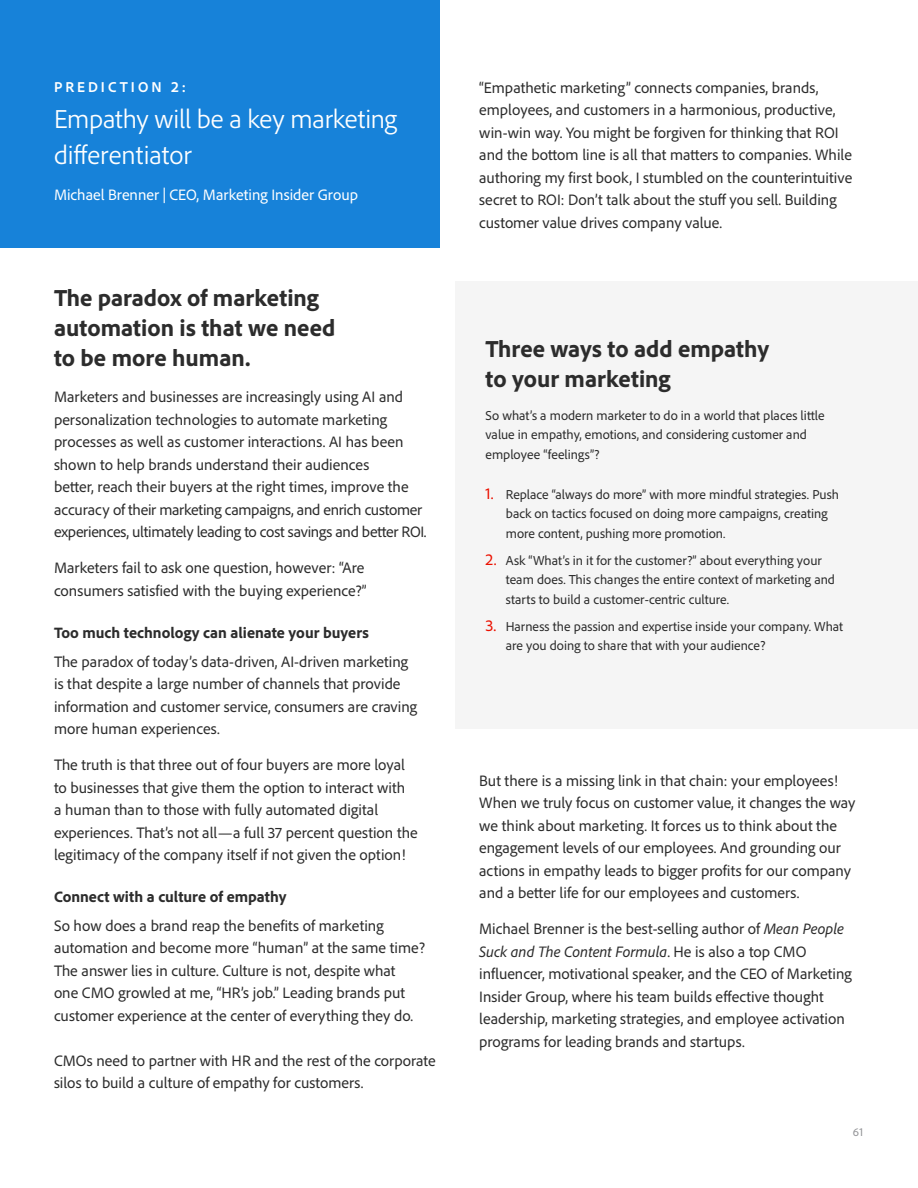
<style>
.page{position:relative;width:918px;height:1188px;background:#fff}
.page>*{position:absolute;margin:0;border:0;box-sizing:border-box;transform-origin:0 0}
.t1{font:300 27px/36px "Adobe Clean";color:#fff}
.t2{font:800 24px/30px "Adobe Clean";color:#2c2c2c}
.t3{font:15.75px/22.5px "Adobe Clean";color:#2c2c2c}
.t4{font:800 15.75px "Adobe Clean";color:#2c2c2c}
.t5{font:15.75px "Adobe Clean";color:#fff}
.t6{font:700 15px "Adobe Clean";letter-spacing:.2em;color:#fff}
.t7{font:13.5px/19.5px "Adobe Clean";color:#2c2c2c}
.t8{font:12px "Adobe Clean";color:#949598}
.s1{font-size:16.5px;color:#eb1000}
.s2{font-style:italic}
</style>
<div class="page">
<div style="left:0;top:0;width:440px;height:247px;background:#1782d9"></div>
<div style="left:456px;top:281px;width:462px;height:448px;background:#f5f5f5"></div>
<p class="t6" style="left:54px;top:77px;width:133px">PREDICTION 2:</p>
<h1 class="t1" style="left:54px;top:100px;width:345px">Empathy will be a key marketing differentiator</h1>
<p class="t5" style="left:54px;top:185px;width:305px">Michael Brenner | CEO, Marketing Insider Group</p>
<h2 class="t2" style="left:54px;top:282px;width:283px">The paradox of marketing automation is that we need to be more human.</h2>
<p class="t3" style="left:54px;top:385px;width:374px">Marketers and businesses are increasingly using AI and personalization technologies to automate marketing processes as well as customer interactions. AI has been shown to help brands understand their audiences<br>better, reach their buyers at the right times, improve the accuracy of their marketing campaigns, and enrich customer experiences, ultimately leading to cost savings and better ROI.</p>
<p class="t3" style="left:54px;top:556px;width:314px">Marketers fail to ask one question, however: “Are consumers satisfied with the buying experience?”</p>
<p class="t4" style="left:54px;top:622px;width:316px">Too much technology can alienate your buyers</p>
<p class="t3" style="left:54px;top:649px;width:365px">The paradox of today’s data-driven, AI-driven marketing is that despite a large number of channels that provide information and customer service, consumers are craving more human experiences.</p>
<p class="t3" style="left:54px;top:753px;width:365px">The truth is that three out of four buyers are more loyal to businesses that give them the option to interact with<br>a human than to those with fully automated digital experiences. That’s not all—a full 37 percent question the legitimacy of the company itself if not given the option!</p>
<p class="t4" style="left:54px;top:886px;width:234px">Connect with a culture of empathy</p>
<p class="t3" style="left:54px;top:914px;width:373px">So how does a brand reap the benefits of marketing automation and become more “human” at the same time?<br>The answer lies in culture. Culture is not, despite what<br>one CMO growled at me, “HR’s job.” Leading brands put customer experience at the center of everything they do.</p>
<p class="t3" style="left:54px;top:1049px;width:383px">CMOs need to partner with HR and the rest of the corporate silos to build a culture of empathy for customers.</p>
<p class="t3" style="left:479px;top:76px;width:375px">“Empathetic marketing” connects companies, brands, employees, and customers in a harmonious, productive, win-win way. You might be forgiven for thinking that ROI and the bottom line is all that matters to companies. While authoring my first book, I stumbled on the counterintuitive secret to ROI: Don’t talk about the stuff you sell. Building customer value drives company value.</p>
<h2 class="t2" style="left:486px;top:333px;width:285px">Three ways to add empathy to your marketing</h2>
<p class="t7" style="left:486px;top:405px;width:341px">So what’s a modern marketer to do in a world that places little value in empathy, emotions, and considering customer and employee “feelings”?</p>
<p class="t7" style="left:506px;top:484px;width:335px;text-indent:-20px"><span class="s1">1.</span> Replace “always do more” with more mindful strategies. Push back on tactics focused on doing more campaigns, creating more content, pushing more promotion.</p>
<p class="t7" style="left:506px;top:550px;width:331px;text-indent:-20px"><span class="s1">2.</span> Ask “What’s in it for the customer?” about everything your team does. This changes the entire context of marketing and starts to build a customer-centric culture.</p>
<p class="t7" style="left:506px;top:616px;width:339px;text-indent:-20px"><span class="s1">3.</span> Harness the passion and expertise inside your company. What are you doing to share that with your audience?</p>
<p class="t3" style="left:479px;top:769px;width:378px">But there is a missing link in that chain: your employees!<br>When we truly focus on customer value, it changes the way we think about marketing. It forces us to think about the engagement levels of our employees. And grounding our actions in empathy leads to bigger profits for our company and a better life for our employees and customers.</p>
<p class="t3" style="left:479px;top:917px;width:374px">Michael Brenner is the best-selling author of <span class="s2">Mean People Suck and The Content Formula</span>. He is also a top CMO influencer, motivational speaker, and the CEO of Marketing Insider Group, where his team builds effective thought leadership, marketing strategies, and employee activation programs for leading brands and startups.</p>
<p class="t8" style="left:853px;top:1124px;width:12px">61</p>
</div>
